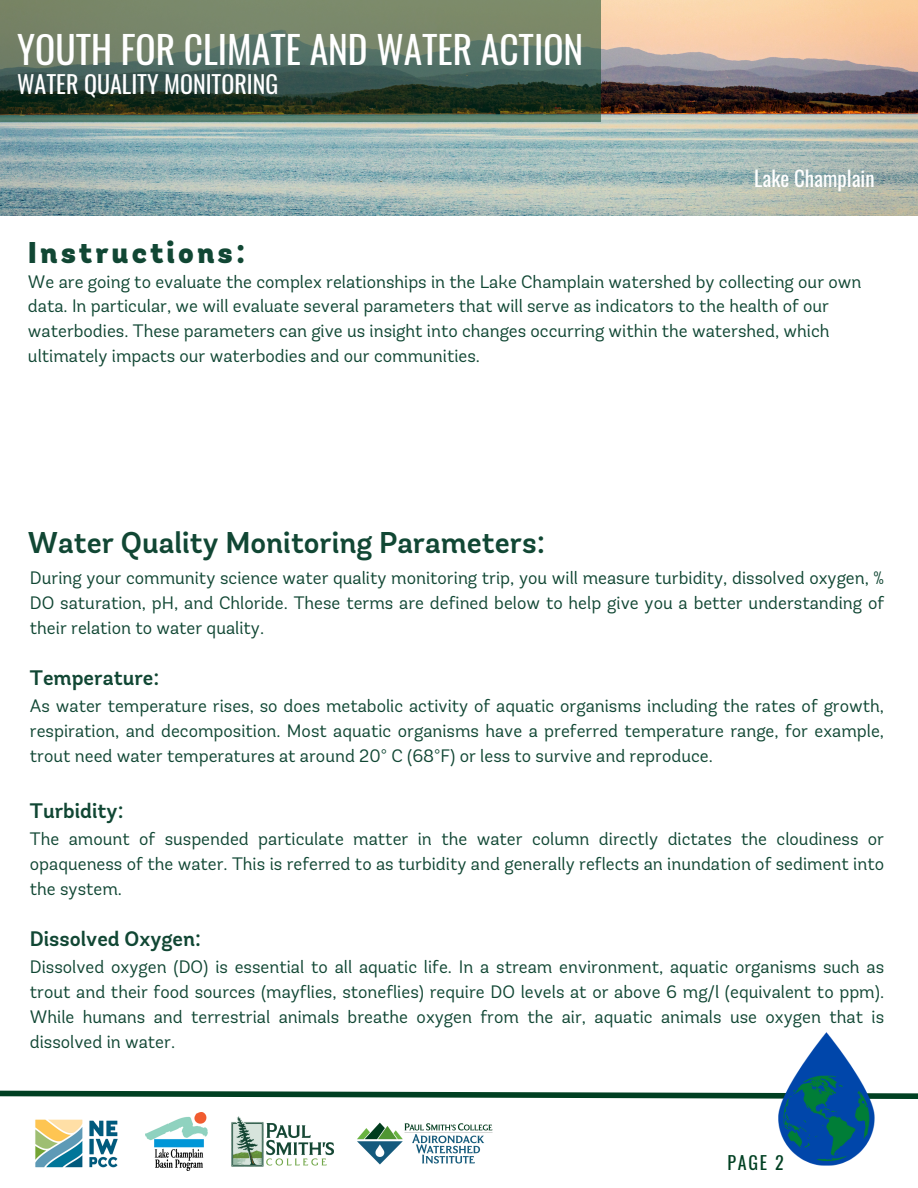
<style>
.page{position:relative;width:918px;height:1188px;background:#fff}
.page>*{position:absolute;margin:0;border:0;box-sizing:border-box;transform-origin:0 0}
.t1{font:37.5px "Oswald";color:#fff}
.t2{font:600 30px "Andes";color:#114734}
.t3{font:900 30px "Andes";letter-spacing:.1em;color:#114734}
.t4{font:24px "Oswald";color:#fff}
.t5{font:600 21px "Andes";color:#114734}
.t6{font:21px "Oswald";color:#fff}
.t7{font:18px/24.8px "Andes";color:#114734;text-align:justify}
.t8{font:18px "Oswald";color:#004022}
</style>
<div class="page">
<svg style="left:0;top:1090px;width:707px;height:9px"></svg>
<img style="left:707px;top:1032px;width:211px;height:134px">
<img style="left:0;top:0;width:918px;height:215px">
<svg style="left:0;top:0;width:601px;height:121px;background:#536854"></svg>
<img style="left:231px;top:1117px;width:103px;height:49px">
<img style="left:357px;top:1122px;width:135px;height:43px">
<img style="left:145px;top:1112px;width:62px;height:59px">
<img style="left:35px;top:1119px;width:83px;height:49px">
<p class="t1" style="left:17px;top:20px;width:568px">YOUTH FOR CLIMATE AND WATER ACTION</p>
<p class="t4" style="left:17px;top:65px;width:263px">WATER QUALITY MONITORING</p>
<h3 class="t3" style="left:28px;top:240px;width:219px">Instructions:</h3>
<p class="t6" style="left:754px;top:162px;width:122px">Lake Champlain</p>
<h1 class="t7" style="left:28px;top:271px;width:835px;text-align:left">We are going to evaluate the complex relationships in the Lake Champlain watershed by collecting our own data. In particular, we will evaluate several parameters that will serve as indicators to the health of our waterbodies. These parameters can give us insight into changes occurring within the watershed, which ultimately impacts our waterbodies and our communities.</h1>
<h2 class="t2" style="left:28px;top:530px;width:519px">Water Quality Monitoring Parameters:</h2>
<p class="t7" style="left:30px;top:567px;width:856px">During your community science water quality monitoring trip, you will measure turbidity, dissolved oxygen, % DO saturation, pH, and Chloride. These terms are defined below to help give you a better understanding of their relation to water quality.</p>
<h2 class="t5" style="left:30px;top:669px;width:131px">Temperature:</h2>
<p class="t7" style="left:30px;top:695px;width:856px">As water temperature rises, so does metabolic activity of aquatic organisms including the rates of growth, respiration, and decomposition. Most aquatic organisms have a preferred temperature range, for example, trout need water temperatures at around 20° C (68°F) or less to survive and reproduce.</p>
<p class="t5" style="left:30px;top:802px;width:95px">Turbidity:</p>
<p class="t7" style="left:30px;top:828px;width:856px">The amount of suspended particulate matter in the water column directly dictates the cloudiness or opaqueness of the water. This is referred to as turbidity and generally reflects an inundation of sediment into the system.</p>
<p class="t5" style="left:30px;top:930px;width:173px">Dissolved Oxygen:</p>
<p class="t7" style="left:30px;top:956px;width:856px">Dissolved oxygen (DO) is essential to all aquatic life. In a stream environment, aquatic organisms such as trout and their food sources (mayflies, stoneflies) require DO levels at or above 6 mg/l (equivalent to ppm).<br>While humans and terrestrial animals breathe oxygen from the air, aquatic animals use oxygen that is dissolved in water.</p>
<p class="t8" style="left:727px;top:1148px;width:58px">PAGE 2</p>
</div>
